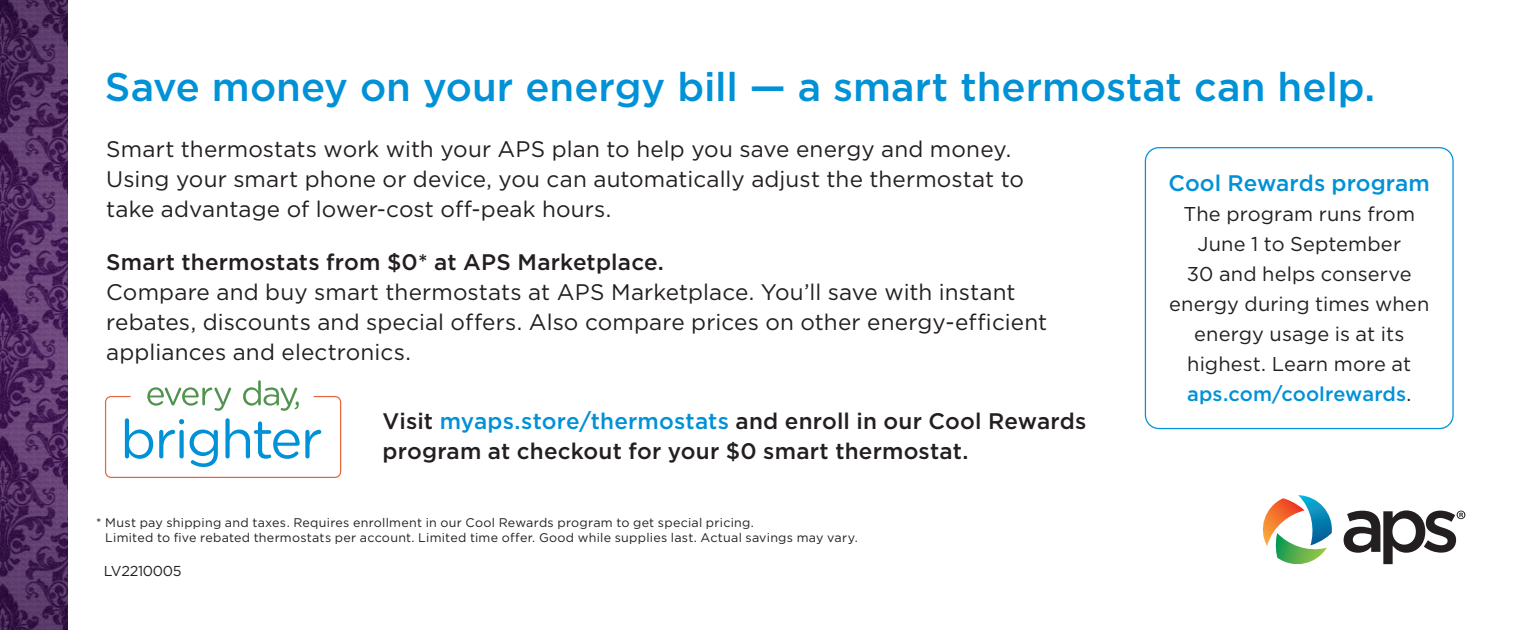
<style>
.page{position:relative;width:1530px;height:630px;background:#fff}
.page>*{position:absolute;margin:0;border:0;box-sizing:border-box;transform-origin:0 0}
.t1{font:500 40px "Gotham";color:#0091d6}
.t2{font:22.5px/30px "Gotham";letter-spacing:.005em;color:#231f20}
.t3{font:500 22.5px/30px "Gotham";letter-spacing:.01em;color:#231f20}
.t4{font:500 22.5px "Gotham";color:#0091d6}
.t5{font:20px/30px "Gotham";letter-spacing:.005em;color:#231f20;text-align:center}
.t6{font:14.5px "Gotham";letter-spacing:-.02em;color:#231f20}
.t7{font:12.5px/15px "Gotham";letter-spacing:.02em;color:#231f20}
.s1{color:#0091d6}
.s2{font-weight:500;color:#0091d6}
</style>
<div class="page">
<div style="left:1145px;top:147px;width:309px;height:282px;border:1px solid #0091d6;border-radius:14px"></div>
<svg style="left:1344px;top:510px;width:121px;height:54px"></svg>
<svg style="left:1262px;top:495px;width:70px;height:69px"></svg>
<svg style="left:105px;top:380px;width:236px;height:98px"></svg>
<img style="left:0;top:0;width:68px;height:630px">
<p class="t1" style="left:105px;top:61px;width:1272px">Save money on your energy bill — a smart thermostat can help.</p>
<p class="t2" style="left:106px;top:133px;width:919px">Smart thermostats work with your APS plan to help you save energy and money.<br>Using your smart phone or device, you can automatically adjust the thermostat to take advantage of lower-cost off-peak hours.</p>
<p class="t3" style="left:106px;top:247px;width:559px">Smart thermostats from $0* at APS Marketplace.</p>
<p class="t2" style="left:106px;top:277px;width:943px">Compare and buy smart thermostats at APS Marketplace. You’ll save with instant rebates, discounts and special offers. Also compare prices on other energy-efficient appliances and electronics.</p>
<p class="t3" style="left:382px;top:406px;width:705px">Visit <span class="s1">myaps.store/thermostats</span> and enroll in our Cool Rewards program at checkout for your $0 smart thermostat.</p>
<p class="t7" style="left:105px;top:515px;width:754px;text-indent:-9px">* Must pay shipping and taxes. Requires enrollment in our Cool Rewards program to get special pricing.<br>Limited to five rebated thermostats per account. Limited time offer. Good while supplies last. Actual savings may vary.</p>
<p class="t6" style="left:104px;top:562px;width:79px">LV2210005</p>
<p class="t4" style="left:1169px;top:169px;width:263px">Cool Rewards program</p>
<p class="t5" style="left:1169px;top:199px;width:262px">The program runs from<br>June 1 to September<br>30 and helps conserve energy during times when energy usage is at its highest. Learn more at <span class="s2">aps.com/coolrewards</span>.</p>
</div>
